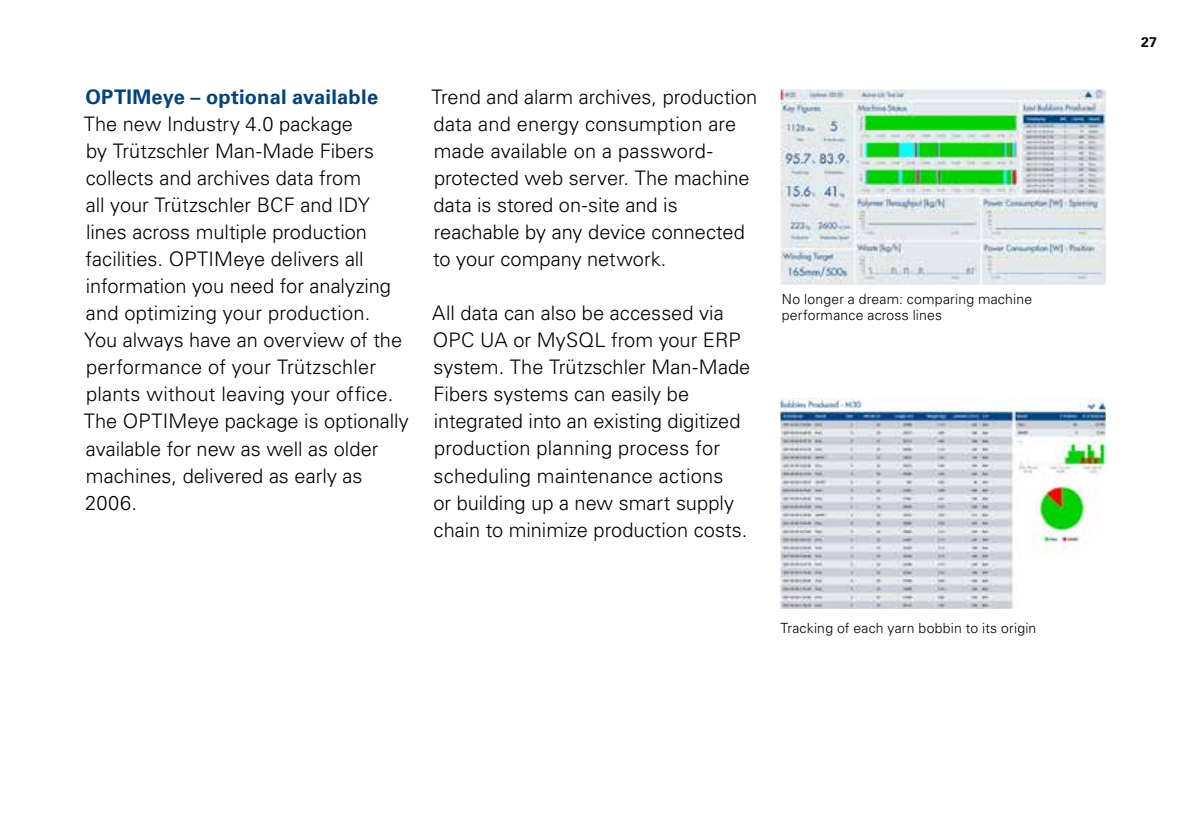
<style>
.page{position:relative;width:1191px;height:840px;background:#fff}
.page>*{position:absolute;margin:0;border:0;box-sizing:border-box;transform-origin:0 0}
.t1{font:300 20px/27px "Univers CE";color:#000}
.t2{font:700 20px "Univers CE";letter-spacing:.01em;color:#004380}
.t3{font:300 14px/16px "Univers CE";letter-spacing:.015em;color:#000}
.t4{font:700 14px "Univers CE";color:#000}
</style>
<div class="page">
<img style="left:780px;top:90px;width:326px;height:194px">
<img style="left:780px;top:398px;width:326px;height:210px">
<p class="t2" style="left:86px;top:85px;width:294px">OPTIMeye – optional available</p>
<p class="t1" style="left:84px;top:111px;width:326px">The new Industry 4.0 package<br>by Trützschler Man-Made Fibers collects and archives data from<br>all your Trützschler BCF and IDY lines across multiple production facilities. OPTIMeye delivers all information you need for analyzing and optimizing your production.<br>You always have an overview of the performance of your Trützschler plants without leaving your office.<br>The OPTIMeye package is optionally available for new as well as older machines, delivered as early as<br>2006.</p>
<p class="t1" style="left:431px;top:84px;width:327px">Trend and alarm archives, production data and energy consumption are made available on a password&shy;protected web server. The machine data is stored on-site and is reachable by any device connected to your company network.</p>
<p class="t1" style="left:432px;top:300px;width:320px">All data can also be accessed via<br>OPC UA or MySQL from your ERP system. The Trützschler Man-Made<br>Fibers systems can easily be integrated into an existing digitized production planning process for scheduling maintenance actions<br>or building up a new smart supply chain to minimize production costs.</p>
<p class="t3" style="left:781px;top:291px;width:252px">No longer a dream: comparing machine performance across lines</p>
<p class="t3" style="left:780px;top:619px;width:257px">Tracking of each yarn bobbin to its origin</p>
<p class="t4" style="left:1141px;top:34px;width:17px">27</p>
</div>
